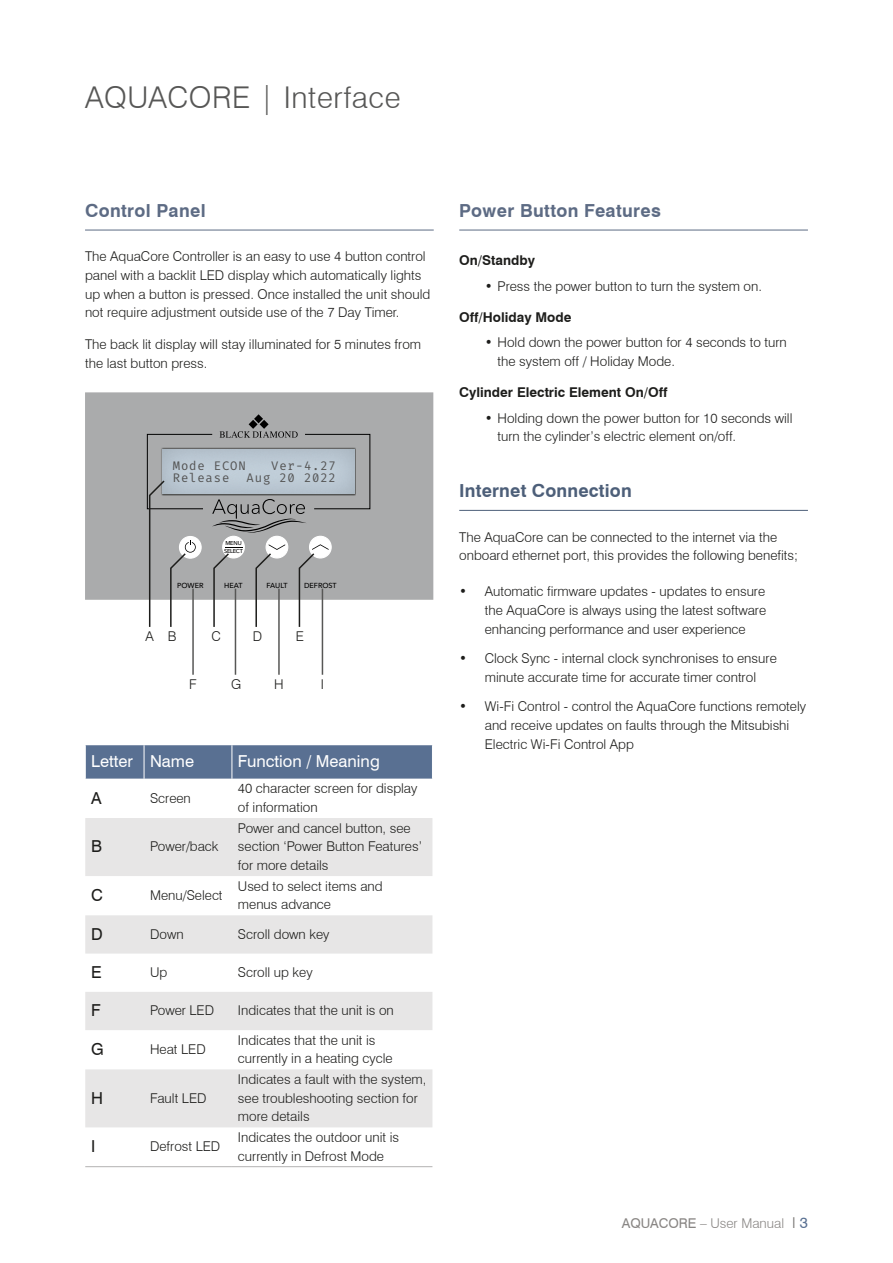
<style>
.page{position:relative;width:893px;height:1263px;background:#fff}
.page>*{position:absolute;margin:0;border:0;box-sizing:border-box;transform-origin:0 0}
.t1{font:300 30px "Swiss 721 BT";letter-spacing:.02em;color:#575756}
.t2{font:700 18px "Swiss 721 BT";letter-spacing:.02em;color:#5d6b84}
.t3{font:700 18px "Swiss 721 BT";letter-spacing:.01em;color:#4d5f79}
.t4{font:16.5px "Swiss 721 BT";color:#fff}
.t5{font:16.5px "Swiss 721 BT";color:#1d1d1b}
.t6{font:300 13.5px/18.8px "Swiss 721 BT";color:#1d1d1b}
.t7{font:700 13.5px "Swiss 721 BT";color:#1d1d1b}
.t8{font:300 13.5px "Swiss 721 BT";color:#898684}
.t9{font:12.45px "Fira Mono";letter-spacing:.07em;color:#575756}
.t10{font:500 7.2px "Avenir Next Cyr";color:#000}
.t11{font:500 5.7px/8.1px "Avenir Next Cyr";letter-spacing:-.04em;color:#000}
.s1{font-weight:400}
.s2{font-size:15px;color:#736f6e}
.s3{font-weight:400;font-size:15px;color:#597092}
</style>
<div class="page">
<hr style="left:85px;top:230px;width:349px;height:1px;background:#5d6b84">
<hr style="left:459px;top:230px;width:349px;height:1px;background:#5d6b84">
<div style="left:86px;top:745px;width:346px;height:34px;background:#597092"></div>
<svg style="left:85px;top:818px;width:347px;height:309px;fill:#e7e6e6"></svg>
<hr style="left:144px;top:745px;width:1px;height:34px;background:#fff">
<hr style="left:232px;top:745px;width:1px;height:34px;background:#fff">
<hr style="left:85px;top:1166px;width:59px;height:1px;background:#b3b2b2">
<hr style="left:144px;top:1166px;width:88px;height:1px;background:#b3b2b2">
<hr style="left:232px;top:1166px;width:200px;height:1px;background:#b3b2b2">
<div style="left:85px;top:392px;width:348px;height:208px;background:#aaabac"></div>
<svg style="left:147px;top:414px;width:224px;height:214px;background:#b2b5b8"></svg>
<hr style="left:192px;top:589px;width:2px;height:86px;background:#575756">
<hr style="left:235px;top:589px;width:1px;height:86px;background:#575756">
<hr style="left:278px;top:589px;width:2px;height:86px;background:#575756">
<hr style="left:322px;top:589px;width:1px;height:86px;background:#575756">
<hr style="left:459px;top:510px;width:349px;height:1px;background:#4d5f79">
<h1 class="t1" style="left:85px;top:79px;width:317px">AQUACORE | Interface</h1>
<h2 class="t2" style="left:85px;top:198px;width:122px">Control Panel</h2>
<p class="t6" style="left:85px;top:247px;width:347px">The AquaCore Controller is an easy to use 4 button control panel with a backlit LED display which automatically lights up when a button is pressed. Once installed the unit should not require adjustment outside use of the 7 Day Timer.</p>
<p class="t6" style="left:85px;top:335px;width:338px">The back lit display will stay illuminated for 5 minutes from the last button press.</p>
<p class="t9" style="left:173px;top:456px;width:74px">Mode ECON</p>
<p class="t9" style="left:271px;top:456px;width:66px">Ver-4.27</p>
<p class="t9" style="left:173px;top:469px;width:58px">Release</p>
<p class="t9" style="left:247px;top:469px;width:91px">Aug 20 2022</p>
<p class="t11" style="left:224px;top:539px;width:20px">MENU<br>SELECT</p>
<p class="t10" style="left:177px;top:581px;width:28px">POWER</p>
<p class="t10" style="left:224px;top:581px;width:20px">HEAT</p>
<p class="t10" style="left:266px;top:581px;width:23px">FAULT</p>
<p class="t10" style="left:304px;top:581px;width:34px">DEFROST</p>
<p class="t6" style="left:146px;top:627px;width:32px">A B</p>
<p class="t6" style="left:189px;top:675px;width:9px">F</p>
<p class="t6" style="left:212px;top:627px;width:11px">C</p>
<p class="t6" style="left:253px;top:627px;width:11px">D</p>
<p class="t6" style="left:296px;top:627px;width:10px">E</p>
<p class="t6" style="left:231px;top:675px;width:12px">G</p>
<p class="t6" style="left:274px;top:675px;width:11px">H</p>
<p class="t6" style="left:321px;top:675px;width:5px">I</p>
<p class="t4" style="left:91px;top:750px;width:104px">Letter Name</p>
<p class="t4" style="left:238px;top:750px;width:143px">Function / Meaning</p>
<p class="t5" style="left:91px;top:786px;width:12px">A</p>
<p class="t6" style="left:150px;top:788px;width:42px">Screen</p>
<p class="t6" style="left:238px;top:779px;width:181px">40 character screen for display of information</p>
<p class="t5" style="left:91px;top:835px;width:12px">B</p>
<p class="t6" style="left:150px;top:837px;width:70px">Power/back</p>
<p class="t6" style="left:238px;top:818px;width:186px">Power and cancel button, see section ‘Power Button Features’ for more details</p>
<p class="t5" style="left:91px;top:884px;width:13px">C</p>
<p class="t6" style="left:150px;top:886px;width:74px">Menu/Select</p>
<p class="t6" style="left:238px;top:876px;width:146px">Used to select items and menus advance</p>
<p class="t5" style="left:91px;top:923px;width:13px">D</p>
<p class="t6" style="left:150px;top:924px;width:35px">Down</p>
<p class="t6" style="left:238px;top:924px;width:93px">Scroll down key</p>
<p class="t5" style="left:91px;top:961px;width:12px">E</p>
<p class="t6" style="left:150px;top:963px;width:19px">Up</p>
<p class="t6" style="left:238px;top:963px;width:76px">Scroll up key</p>
<p class="t5" style="left:91px;top:999px;width:11px">F</p>
<p class="t6" style="left:150px;top:1001px;width:66px">Power LED</p>
<p class="t6" style="left:238px;top:1001px;width:157px">Indicates that the unit is on</p>
<p class="t5" style="left:91px;top:1038px;width:14px">G</p>
<p class="t6" style="left:150px;top:1040px;width:57px">Heat LED</p>
<p class="t6" style="left:238px;top:1030px;width:156px">Indicates that the unit is currently in a heating cycle</p>
<p class="t5" style="left:91px;top:1086px;width:13px">H</p>
<p class="t6" style="left:150px;top:1088px;width:58px">Fault LED</p>
<p class="t6" style="left:238px;top:1069px;width:190px">Indicates a fault with the system, see troubleshooting section for more details</p>
<p class="t5" style="left:91px;top:1135px;width:6px">I</p>
<p class="t6" style="left:150px;top:1137px;width:72px">Defrost LED</p>
<p class="t6" style="left:238px;top:1128px;width:163px">Indicates the outdoor unit is currently in Defrost Mode</p>
<h2 class="t2" style="left:459px;top:198px;width:203px">Power Button Features</h2>
<p class="t7" style="left:459px;top:251px;width:77px">On/Standby</p>
<p class="t6" style="left:485px;top:276px;width:279px">• Press the power button to turn the system on.</p>
<p class="t7" style="left:459px;top:308px;width:114px">Off/Holiday Mode</p>
<p class="t6" style="left:497px;top:333px;width:291px;text-indent:-13px">• Hold down the power button for 4 seconds to turn the system off / Holiday Mode.</p>
<p class="t7" style="left:459px;top:383px;width:210px">Cylinder Electric Element On/Off</p>
<p class="t6" style="left:497px;top:408px;width:296px;text-indent:-13px">• Holding down the power button for 10 seconds will turn the cylinder’s electric element on/off.</p>
<h2 class="t3" style="left:459px;top:478px;width:174px">Internet Connection</h2>
<p class="t6" style="left:459px;top:527px;width:340px">The AquaCore can be connected to the internet via the onboard ethernet port, this provides the following benefits;</p>
<p class="t6" style="left:485px;top:582px;width:283px;text-align:justify;text-indent:-26px">• Automatic firmware updates - updates to ensure the AquaCore is always using the latest software enhancing performance and user experience</p>
<p class="t6" style="left:459px;top:649px;width:319px;text-align:center">• Clock Sync - internal clock synchronises to ensure minute accurate time for accurate timer control</p>
<p class="t6" style="left:485px;top:697px;width:323px;text-indent:-26px">• Wi-Fi Control - control the AquaCore functions remotely and receive updates on faults through the Mitsubishi<br>Electric Wi-Fi Control App</p>
<p class="t8" style="left:622px;top:1215px;width:188px"><span class="s1">AQUACORE</span> – User Manual <span class="s2">I</span> <span class="s3">3</span></p>
</div>
